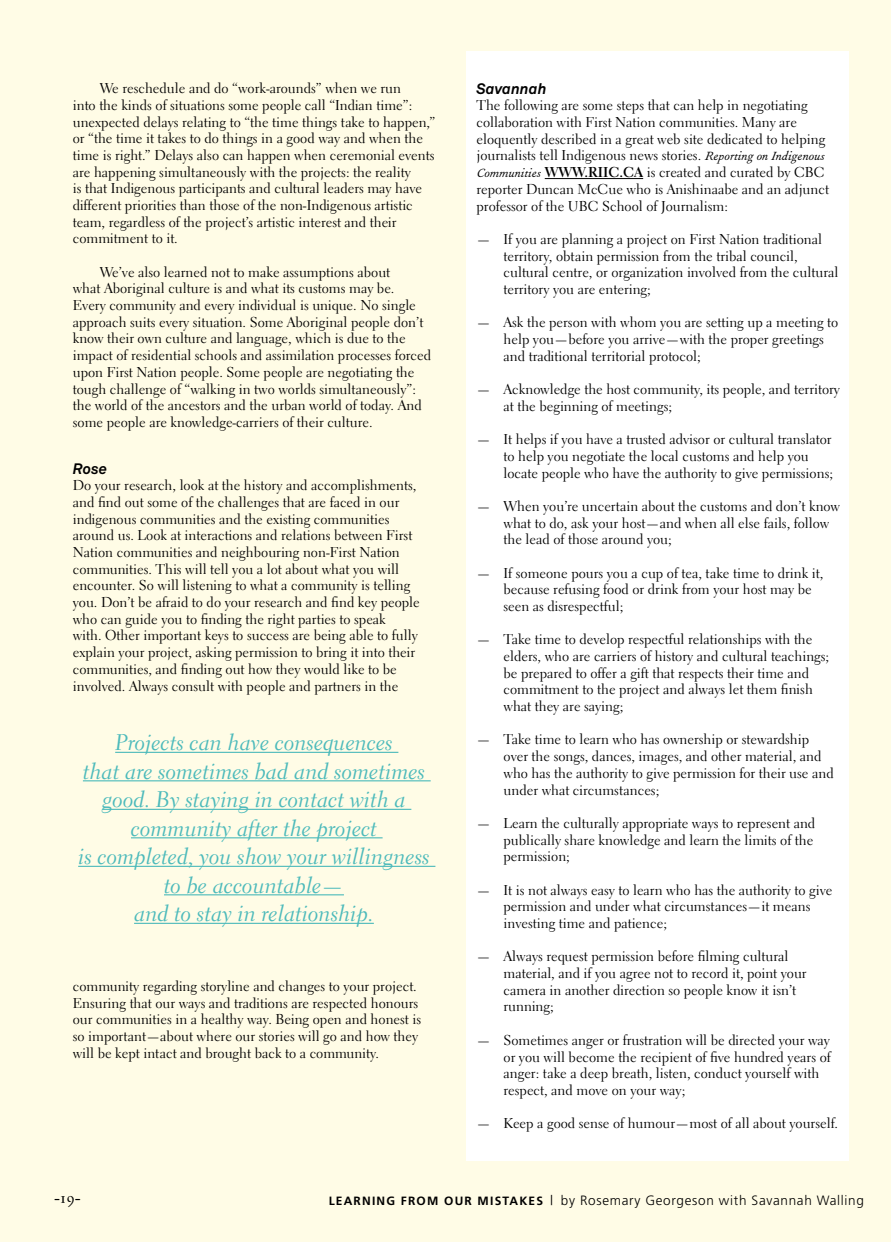
<style>
.page{position:relative;width:891px;height:1242px;background:#fffce6}
.page>*{position:absolute;margin:0;border:0;box-sizing:border-box;transform-origin:0 0}
.t1{font:22.5px/28.5px "Electra LH Cursive";color:#4cbabb;text-align:center}
.t2{font:18px "Fournier MT Regular SC";color:#000}
.t3{font:italic 700 15px "Akkurat";color:#000}
.t4{font:14.25px/16.6px "Electra LH";color:#000}
.t5{font:300 13.5px "Frutiger";letter-spacing:.05em;color:#000}
.s1{font-family:"Fournier";font-style:italic}
.s2{font-weight:700}
.s3{font-weight:700;font-size:12px}
</style>
<div class="page">
<div style="left:466px;top:52px;width:383px;height:1109px;background:#fff"></div>
<hr style="left:545px;top:178px;width:98px;height:1px;background:#000">
<hr style="left:115px;top:752px;width:283px;height:1px;background:#4cbabb">
<hr style="left:83px;top:780px;width:348px;height:1px;background:#4cbabb">
<hr style="left:102px;top:809px;width:309px;height:1px;background:#4cbabb">
<hr style="left:131px;top:837px;width:252px;height:1px;background:#4cbabb">
<hr style="left:78px;top:866px;width:357px;height:1px;background:#4cbabb">
<hr style="left:164px;top:894px;width:180px;height:1px;background:#4cbabb">
<hr style="left:134px;top:923px;width:240px;height:1px;background:#4cbabb">
<p class="t4" style="left:73px;top:80px;width:364px;text-indent:27px">We reschedule and do “work-arounds” when we run<br>into the kinds of situations some people call “Indian time”: unexpected delays relating to “the time things take to happen,” or “the time it takes to do things in a good way and when the time is right.” Delays also can happen when ceremonial events are happening simultaneously with the projects: the reality<br>is that Indigenous participants and cultural leaders may have different priorities than those of the non-Indigenous artistic team, regardless of the project’s artistic interest and their commitment to it.</p>
<p class="t4" style="left:73px;top:264px;width:360px;text-indent:27px">We’ve also learned not to make assumptions about<br>what Aboriginal culture is and what its customs may be.<br>Every community and every individual is unique. No single approach suits every situation. Some Aboriginal people don’t know their own culture and language, which is due to the impact of residential schools and assimilation processes forced upon First Nation people. Some people are negotiating the tough challenge of “walking in two worlds simultaneously”: the world of the ancestors and the urban world of today. And some people are knowledge-carriers of their culture.</p>
<p class="t3" style="left:73px;top:459px;width:36px">Rose</p>
<p class="t4" style="left:73px;top:477px;width:349px">Do your research, look at the history and accomplishments, and find out some of the challenges that are faced in our indigenous communities and the existing communities around us. Look at interactions and relations between First Nation communities and neighbouring non-First Nation communities. This will tell you a lot about what you will encounter. So will listening to what a community is telling you. Don’t be afraid to do your research and find key people who can guide you to finding the right parties to speak<br>with. Other important keys to success are being able to fully explain your project, asking permission to bring it into their communities, and finding out how they would like to be involved. Always consult with people and partners in the</p>
<h1 class="t1" style="left:78px;top:728px;width:353px">Projects can have consequences<br>that are sometimes bad and sometimes good. By staying in contact with a community after the project<br>is completed, you show your willingness to be accountable—<br>and to stay in relationship.</h1>
<p class="t4" style="left:73px;top:978px;width:350px">community regarding storyline and changes to your project.<br>Ensuring that our ways and traditions are respected honours our communities in a healthy way. Being open and honest is so important—about where our stories will go and how they will be kept intact and brought back to a community.</p>
<p class="t3" style="left:477px;top:79px;width:72px">Savannah</p>
<p class="t4" style="left:477px;top:97px;width:354px">The following are some steps that can help in negotiating collaboration with First Nation communities. Many are eloquently described in a great web site dedicated to helping journalists tell Indigenous news stories. <span class="s1">Reporting on Indigenous Communities</span> <span class="s2">WWW.RIIC.CA</span> is created and curated by CBC reporter Duncan McCue who is Anishinaabe and an adjunct professor of the UBC School of Journalism:</p>
<p class="t4" style="left:504px;top:231px;width:336px;text-indent:-27px">— If you are planning a project on First Nation traditional territory, obtain permission from the tribal council, cultural centre, or organization involved from the cultural territory you are entering;</p>
<p class="t4" style="left:504px;top:314px;width:336px;text-indent:-27px">— Ask the person with whom you are setting up a meeting to help you—before you arrive—with the proper greetings and traditional territorial protocol;</p>
<p class="t4" style="left:504px;top:381px;width:338px;text-indent:-27px">— Acknowledge the host community, its people, and territory at the beginning of meetings;</p>
<p class="t4" style="left:504px;top:431px;width:331px;text-indent:-27px">— It helps if you have a trusted advisor or cultural translator to help you negotiate the local customs and help you locate people who have the authority to give permissions;</p>
<p class="t4" style="left:504px;top:498px;width:338px;text-indent:-27px">— When you’re uncertain about the customs and don’t know what to do, ask your host—and when all else fails, follow the lead of those around you;</p>
<p class="t4" style="left:504px;top:564px;width:321px;text-indent:-27px">— If someone pours you a cup of tea, take time to drink it, because refusing food or drink from your host may be seen as disrespectful;</p>
<p class="t4" style="left:504px;top:631px;width:327px;text-indent:-27px">— Take time to develop respectful relationships with the elders, who are carriers of history and cultural teachings; be prepared to offer a gift that respects their time and commitment to the project and always let them finish what they are saying;</p>
<p class="t4" style="left:504px;top:731px;width:332px;text-indent:-27px">— Take time to learn who has ownership or stewardship over the songs, dances, images, and other material, and who has the authority to give permission for their use and under what circumstances;</p>
<p class="t4" style="left:504px;top:815px;width:313px;text-indent:-27px">— Learn the culturally appropriate ways to represent and publically share knowledge and learn the limits of the permission;</p>
<p class="t4" style="left:504px;top:882px;width:330px;text-indent:-27px">— It is not always easy to learn who has the authority to give permission and under what circumstances—it means investing time and patience;</p>
<p class="t4" style="left:504px;top:948px;width:305px;text-indent:-27px">— Always request permission before filming cultural material, and if you agree not to record it, point your camera in another direction so people know it isn’t running;</p>
<p class="t4" style="left:504px;top:1032px;width:329px;text-indent:-27px">— Sometimes anger or frustration will be directed your way or you will become the recipient of five hundred years of anger: take a deep breath, listen, conduct yourself with respect, and move on your way;</p>
<p class="t4" style="left:477px;top:1115px;width:363px">— Keep a good sense of humour—most of all about yourself.</p>
<p class="t2" style="left:54px;top:1189px;width:28px">-19-</p>
<p class="t5" style="left:329px;top:1193px;width:537px"><span class="s3">LEARNING FROM OUR MISTAKES</span> | by Rosemary Georgeson with Savannah Walling</p>
</div>
